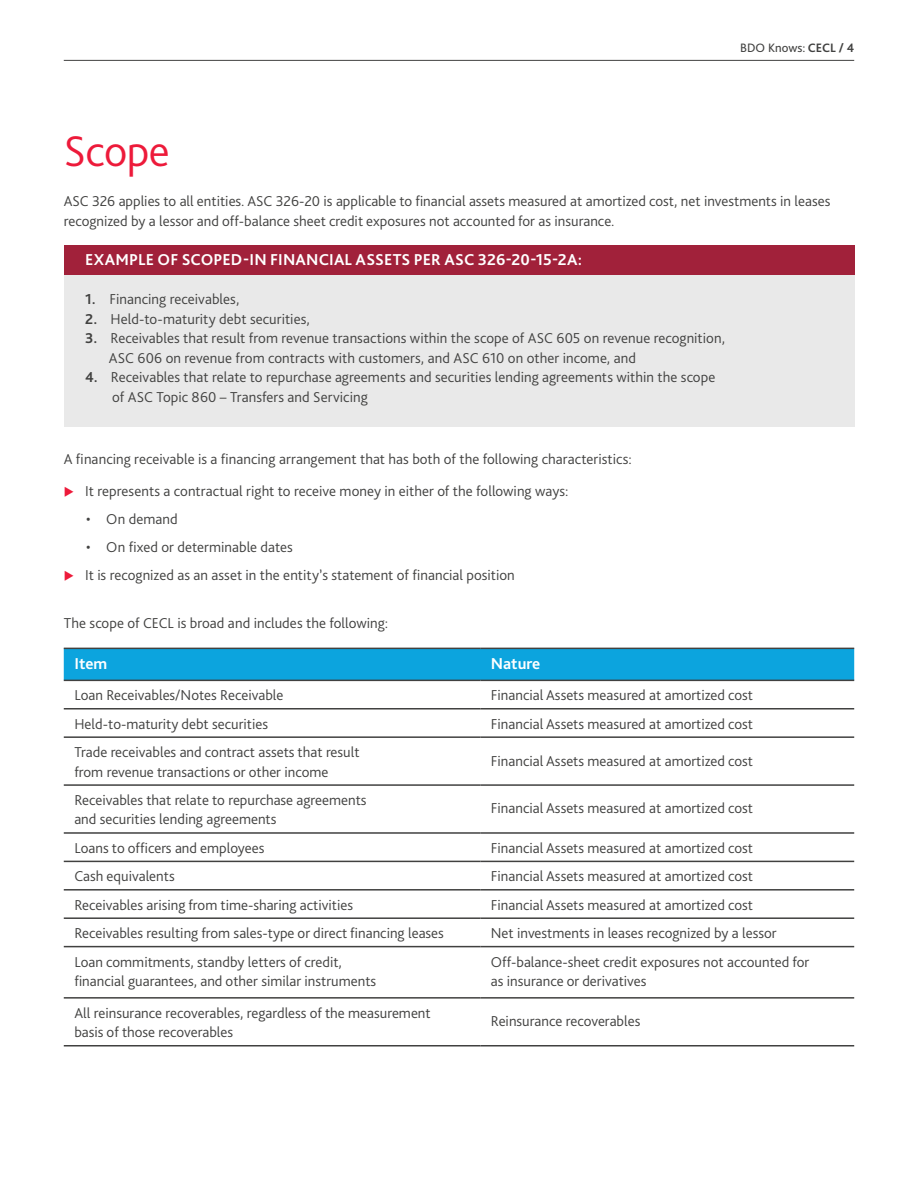
<style>
.page{position:relative;width:918px;height:1188px;background:#fff}
.page>*{position:absolute;margin:0;border:0;box-sizing:border-box;transform-origin:0 0}
.Main_Body_Headings{font:300 45px "Bliss Pro";letter-spacing:-.01em;color:#ed1a3a}
.Subheading{font:700 16.5px "Bliss Pro";letter-spacing:.01em;color:#fff}
.Contents_body_level{font:700 16.5px "Bliss Pro";color:#fff}
.Body_text_-_3mm_afte{font:300 15px/19.5px "Bliss Pro";color:#414140}
.t1{font:12.75px "Bliss Pro";color:#414140}
.s1{font-weight:700}
</style>
<div class="page">
<div style="left:64px;top:649px;width:790px;height:31px;background:#0ca4de"></div>
<svg style="left:64px;top:681px;width:790px;height:267px"></svg>
<hr style="left:64px;top:708px;width:416px;height:2px;background:#414140">
<hr style="left:480px;top:708px;width:374px;height:2px;background:#414140">
<hr style="left:64px;top:736px;width:416px;height:2px;background:#414140">
<hr style="left:480px;top:736px;width:374px;height:2px;background:#414140">
<hr style="left:64px;top:784px;width:416px;height:2px;background:#414140">
<hr style="left:480px;top:784px;width:374px;height:2px;background:#414140">
<hr style="left:64px;top:832px;width:416px;height:2px;background:#414140">
<hr style="left:480px;top:832px;width:374px;height:2px;background:#414140">
<hr style="left:64px;top:861px;width:416px;height:1px;background:#414140">
<hr style="left:480px;top:861px;width:374px;height:1px;background:#414140">
<hr style="left:64px;top:889px;width:416px;height:2px;background:#414140">
<hr style="left:480px;top:889px;width:374px;height:2px;background:#414140">
<hr style="left:64px;top:917px;width:416px;height:2px;background:#414140">
<hr style="left:480px;top:917px;width:374px;height:2px;background:#414140">
<hr style="left:64px;top:946px;width:416px;height:1px;background:#414140">
<hr style="left:480px;top:946px;width:374px;height:1px;background:#414140">
<hr style="left:64px;top:997px;width:416px;height:2px;background:#414140">
<hr style="left:480px;top:997px;width:374px;height:2px;background:#414140">
<hr style="left:64px;top:1045px;width:416px;height:2px;background:#414140">
<hr style="left:480px;top:1045px;width:374px;height:2px;background:#414140">
<hr style="left:64px;top:648px;width:416px;height:1px;background:#414140">
<hr style="left:480px;top:648px;width:374px;height:1px;background:#414140">
<hr style="left:64px;top:680px;width:416px;height:1px;background:#414140">
<hr style="left:480px;top:680px;width:374px;height:1px;background:#414140">
<div style="left:64px;top:273px;width:790px;height:154px;background:#e9e9e9"></div>
<div style="left:64px;top:245px;width:790px;height:30px;background:#a1213a"></div>
<hr style="left:64px;top:60px;width:790px;height:1px;background:#414140">
<p class="t1" style="left:740px;top:40px;width:116px">BDO Knows: <span class="s1">CECL / 4</span></p>
<p class="Main_Body_Headings" style="left:64px;top:123px;width:107px">Scope</p>
<p class="Body_text_-_3mm_afte" style="left:64px;top:191px;width:768px">ASC 326 applies to all entities. ASC 326-20 is applicable to financial assets measured at amortized cost, net investments in leases recognized by a lessor and off-balance sheet credit exposures not accounted for as insurance.</p>
<p class="Subheading" style="left:85px;top:249px;width:499px">EXAMPLE OF SCOPED-IN FINANCIAL ASSETS PER ASC 326-20-15-2A:</p>
<p class="Body_text_-_3mm_afte" style="left:85px;top:289px;width:156px"><span class="s1">1.</span> Financing receivables,</p>
<p class="Body_text_-_3mm_afte" style="left:85px;top:309px;width:226px"><span class="s1">2.</span> Held-to-maturity debt securities,</p>
<p class="Body_text_-_3mm_afte" style="left:109px;top:328px;width:618px;text-indent:-24px"><span class="s1">3.</span> Receivables that result from revenue transactions within the scope of ASC 605 on revenue recognition,<br>ASC 606 on revenue from contracts with customers, and ASC 610 on other income, and</p>
<p class="Body_text_-_3mm_afte" style="left:112px;top:367px;width:605px;text-indent:-27px"><span class="s1">4.</span> Receivables that relate to repurchase agreements and securities lending agreements within the scope of ASC Topic 860 – Transfers and Servicing</p>
<p class="Body_text_-_3mm_afte" style="left:64px;top:449px;width:570px">A financing receivable is a financing arrangement that has both of the following characteristics:</p>
<p class="Body_text_-_3mm_afte" style="left:85px;top:481px;width:485px">It represents a contractual right to receive money in either of the following ways:</p>
<p class="Body_text_-_3mm_afte" style="left:86px;top:509px;width:93px">• On demand</p>
<p class="Body_text_-_3mm_afte" style="left:86px;top:537px;width:208px">• On fixed or determinable dates</p>
<p class="Body_text_-_3mm_afte" style="left:85px;top:565px;width:431px">It is recognized as an asset in the entity’s statement of financial position</p>
<p class="Body_text_-_3mm_afte" style="left:64px;top:613px;width:326px">The scope of CECL is broad and includes the following:</p>
<p class="Contents_body_level" style="left:74px;top:654px;width:34px">Item</p>
<p class="Contents_body_level" style="left:491px;top:654px;width:51px">Nature</p>
<p class="Body_text_-_3mm_afte" style="left:74px;top:685px;width:211px">Loan Receivables/Notes Receivable</p>
<p class="Body_text_-_3mm_afte" style="left:491px;top:685px;width:264px">Financial Assets measured at amortized cost</p>
<p class="Body_text_-_3mm_afte" style="left:74px;top:714px;width:195px">Held-to-maturity debt securities</p>
<p class="Body_text_-_3mm_afte" style="left:491px;top:714px;width:264px">Financial Assets measured at amortized cost</p>
<p class="Body_text_-_3mm_afte" style="left:74px;top:742px;width:287px">Trade receivables and contract assets that result from revenue transactions or other income</p>
<p class="Body_text_-_3mm_afte" style="left:491px;top:750px;width:264px">Financial Assets measured at amortized cost</p>
<p class="Body_text_-_3mm_afte" style="left:74px;top:790px;width:294px">Receivables that relate to repurchase agreements and securities lending agreements</p>
<p class="Body_text_-_3mm_afte" style="left:491px;top:798px;width:264px">Financial Assets measured at amortized cost</p>
<p class="Body_text_-_3mm_afte" style="left:74px;top:838px;width:191px">Loans to officers and employees</p>
<p class="Body_text_-_3mm_afte" style="left:491px;top:838px;width:264px">Financial Assets measured at amortized cost</p>
<p class="Body_text_-_3mm_afte" style="left:74px;top:866px;width:102px">Cash equivalents</p>
<p class="Body_text_-_3mm_afte" style="left:491px;top:866px;width:264px">Financial Assets measured at amortized cost</p>
<p class="Body_text_-_3mm_afte" style="left:74px;top:895px;width:280px">Receivables arising from time-sharing activities</p>
<p class="Body_text_-_3mm_afte" style="left:491px;top:895px;width:264px">Financial Assets measured at amortized cost</p>
<p class="Body_text_-_3mm_afte" style="left:74px;top:923px;width:371px">Receivables resulting from sales-type or direct financing leases</p>
<p class="Body_text_-_3mm_afte" style="left:491px;top:923px;width:287px">Net investments in leases recognized by a lessor</p>
<p class="Body_text_-_3mm_afte" style="left:74px;top:951px;width:303px">Loan commitments, standby letters of credit, financial guarantees, and other similar instruments</p>
<p class="Body_text_-_3mm_afte" style="left:491px;top:951px;width:320px">Off-balance-sheet credit exposures not accounted for as insurance or derivatives</p>
<p class="Body_text_-_3mm_afte" style="left:74px;top:1003px;width:358px">All reinsurance recoverables, regardless of the measurement basis of those recoverables</p>
<p class="Body_text_-_3mm_afte" style="left:491px;top:1011px;width:151px">Reinsurance recoverables</p>
</div>
